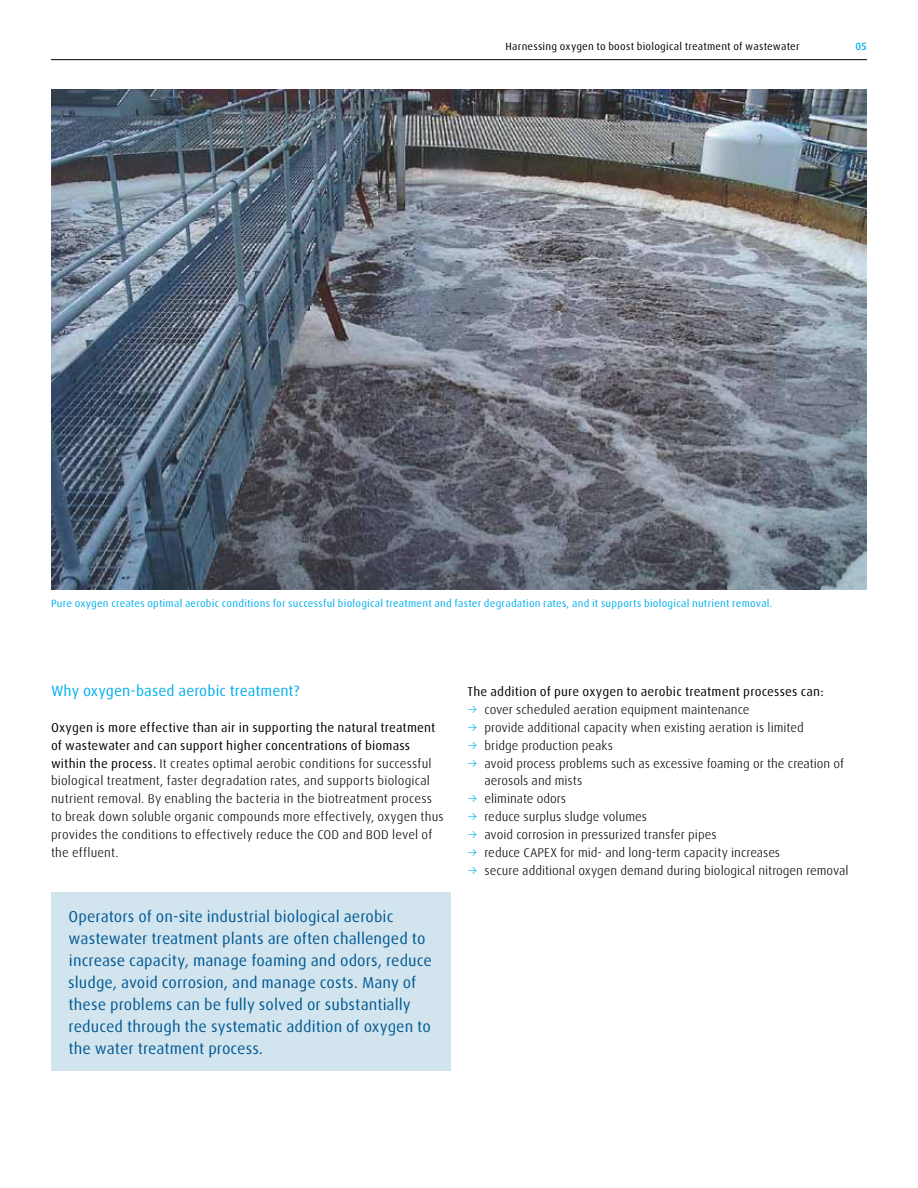
<style>
.page{position:relative;width:918px;height:1188px;background:#fff}
.page>*{position:absolute;margin:0;border:0;box-sizing:border-box;transform-origin:0 0}
.t1{font:15.75px/22px "Linde Dax Global";letter-spacing:.005em;color:#005993}
.t2{font:15px "Linde Dax Global";letter-spacing:.005em;color:#00aeef}
.t3{font:300 12.75px/17.9px "Linde Dax Global";color:#000}
.t4{font:12.75px "Linde Dax Global";letter-spacing:.015em;color:#000}
.t5{font:10.5px "Linde Dax Global";letter-spacing:.02em;color:#00aeef}
.t6{font:10.5px "Linde Dax Global";letter-spacing:.02em;color:#000}
.t7{font:500 10.5px "Linde Dax Global";color:#00aeef}
.s1{font-weight:400}
.s2{color:#00aeef}
</style>
<div class="page">
<hr style="left:51px;top:59px;width:816px;height:1px;background:#000">
<img style="left:51px;top:89px;width:816px;height:500px">
<div style="left:51px;top:892px;width:399px;height:179px;background:#d2e4ee"></div>
<p class="t6" style="left:506px;top:41px;width:296px">Harnessing oxygen to boost biological treatment of wastewater</p>
<p class="t7" style="left:855px;top:41px;width:13px">05</p>
<p class="t5" style="left:51px;top:597px;width:723px">Pure oxygen creates optimal aerobic conditions for successful biological treatment and faster degradation rates, and it supports biological nutrient removal.</p>
<p class="t2" style="left:51px;top:682px;width:250px">Why oxygen-based aerobic treatment?</p>
<p class="t3" style="left:51px;top:719px;width:394px"><span class="s1">Oxygen is more effective than air in supporting the natural treatment of wastewater and can support higher concentrations of biomass within the process.</span> It creates optimal aerobic conditions for successful biological treatment, faster degradation rates, and supports biological nutrient removal. By enabling the bacteria in the biotreatment process to break down soluble organic compounds more effectively, oxygen thus provides the conditions to effectively reduce the COD and BOD level of the effluent.</p>
<p class="t1" style="left:68px;top:905px;width:365px">Operators of on-site industrial biological aerobic wastewater treatment plants are often challenged to increase capacity, manage foaming and odors, reduce sludge, avoid corrosion, and manage costs. Many of these problems can be fully solved or substantially reduced through the systematic addition of oxygen to the water treatment process.</p>
<p class="t4" style="left:468px;top:684px;width:358px">The addition of pure oxygen to aerobic treatment processes can:</p>
<p class="t3" style="left:468px;top:701px;width:284px"><span class="s2">→</span> cover scheduled aeration equipment maintenance</p>
<p class="t3" style="left:468px;top:719px;width:338px"><span class="s2">→</span> provide additional capacity when existing aeration is limited</p>
<p class="t3" style="left:468px;top:736px;width:147px"><span class="s2">→</span> bridge production peaks</p>
<p class="t3" style="left:485px;top:754px;width:361px;text-indent:-17px"><span class="s2">→</span> avoid process problems such as excessive foaming or the creation of aerosols and mists</p>
<p class="t3" style="left:468px;top:790px;width:100px"><span class="s2">→</span> eliminate odors</p>
<p class="t3" style="left:468px;top:808px;width:181px"><span class="s2">→</span> reduce surplus sludge volumes</p>
<p class="t3" style="left:468px;top:826px;width:251px"><span class="s2">→</span> avoid corrosion in pressurized transfer pipes</p>
<p class="t3" style="left:468px;top:843px;width:314px"><span class="s2">→</span> reduce CAPEX for mid- and long-term capacity increases</p>
<p class="t3" style="left:468px;top:861px;width:383px"><span class="s2">→</span> secure additional oxygen demand during biological nitrogen removal</p>
</div>
